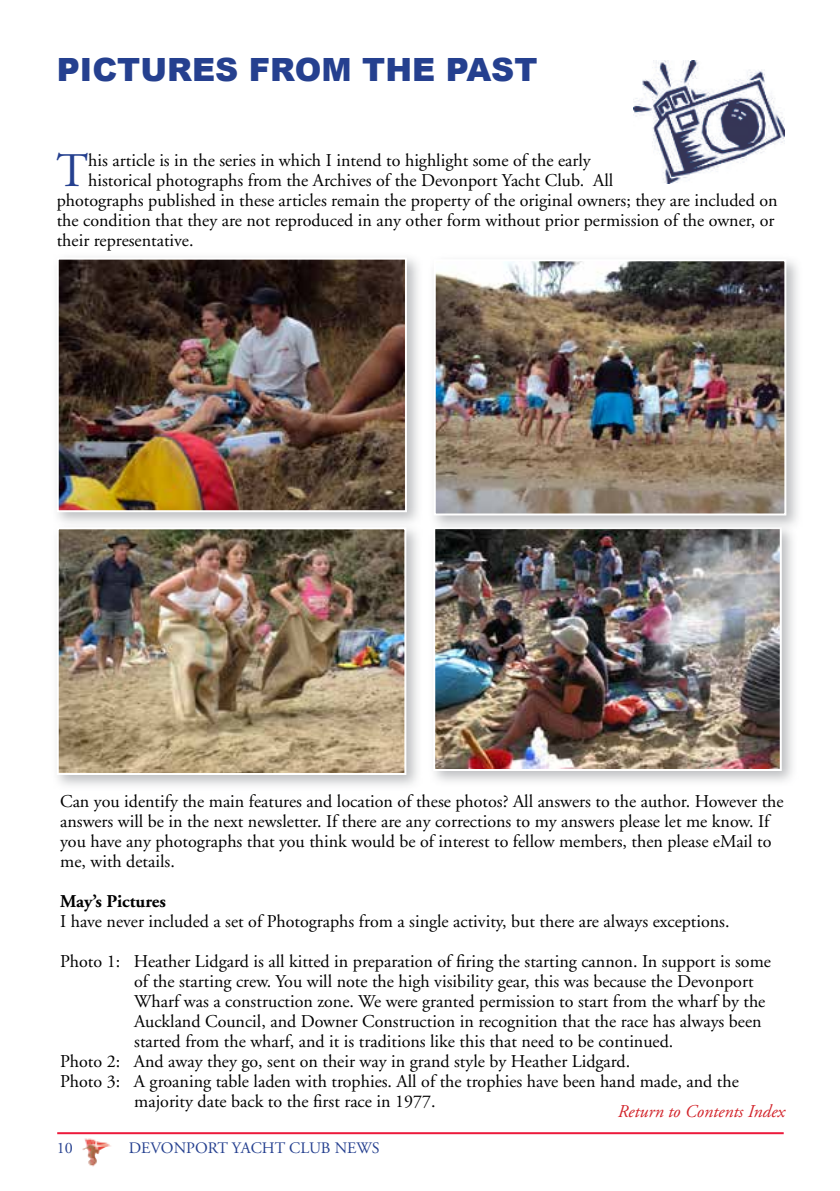
<style>
.page{position:relative;width:840px;height:1191px;background:#fff}
.page>*{position:absolute;margin:0;border:0;box-sizing:border-box;transform-origin:0 0}
.t1{font:48.2px "Adobe Garamond";color:#25408f}
.t2{font:900 32px "Arial";color:#25408f}
.t3{font:18px/20px "Adobe Garamond";color:#000}
.t4{font:italic 18px "Adobe Garamond";color:#d2232a}
.t5{font:700 18px "Adobe Garamond";color:#000}
.t6{font:16px "Adobe Garamond";color:#25408f}
</style>
<div class="page">
<hr style="left:57px;top:1132px;width:726px;height:2px;background:#ed1a3b">
<img style="left:82px;top:1138px;width:29px;height:29px">
<img style="left:633px;top:60px;width:150px;height:124px">
<div style="left:51px;top:252px;width:372px;height:277px;background:#a7a9ac;opacity:.75"></div>
<img style="left:60px;top:261px;width:344px;height:248px">
<div style="left:57px;top:258px;width:350px;height:254px;border:2px solid #fff"></div>
<div style="left:51px;top:522px;width:371px;height:269px;background:#a7a9ac;opacity:.75"></div>
<img style="left:60px;top:530px;width:343px;height:242px">
<div style="left:57px;top:527px;width:349px;height:248px;border:2px solid #fff"></div>
<div style="left:427px;top:522px;width:371px;height:265px;background:#a7a9ac;opacity:.75"></div>
<img style="left:436px;top:532px;width:342px;height:236px">
<div style="left:433px;top:527px;width:348px;height:244px;border:2px solid #fff"></div>
<div style="left:428px;top:254px;width:374px;height:278px;background:#a7a9ac;opacity:.75"></div>
<img style="left:436px;top:262px;width:347px;height:250px">
<div style="left:433px;top:259px;width:353px;height:256px;border:2px solid #fff"></div>
<h2 class="t2" style="left:57px;top:46px;width:482px">PICTURES FROM THE PAST</h2>
<h1 class="t1" style="left:56px;top:145px;width:33px">T</h1>
<p class="t3" style="left:88px;top:151px;width:504px">his article is in the series in which I intend to highlight some of the early</p>
<p class="t3" style="left:88px;top:171px;width:526px">historical photographs from the Archives of the Devonport Yacht Club. All</p>
<p class="t3" style="left:57px;top:191px;width:722px">photographs published in these articles remain the property of the original owners; they are included on</p>
<p class="t3" style="left:57px;top:211px;width:718px">the condition that they are not reproduced in any other form without prior permission of the owner, or</p>
<p class="t3" style="left:57px;top:231px;width:138px">their representative.</p>
<p class="t3" style="left:60px;top:792px;width:724px">Can you identify the main features and location of these photos? All answers to the author. However the answers will be in the next newsletter. If there are any corrections to my answers please let me know. If you have any photographs that you think would be of interest to fellow members, then please eMail to me, with details.</p>
<p class="t5" style="left:60px;top:891px;width:107px">May’s Pictures</p>
<p class="t3" style="left:60px;top:912px;width:670px">I have never included a set of Photographs from a single activity, but there are always exceptions.</p>
<p class="t3" style="left:60px;top:952px;width:712px">Photo 1: Heather Lidgard is all kitted in preparation of firing the starting cannon. In support is some</p>
<p class="t3" style="left:134px;top:972px;width:620px">of the starting crew. You will note the high visibility gear, this was because the Devonport</p>
<p class="t3" style="left:134px;top:992px;width:632px">Wharf was a construction zone. We were granted permission to start from the wharf by the</p>
<p class="t3" style="left:134px;top:1012px;width:628px">Auckland Council, and Downer Construction in recognition that the race has always been</p>
<p class="t3" style="left:134px;top:1032px;width:540px">started from the wharf, and it is traditions like this that need to be continued.</p>
<p class="t3" style="left:60px;top:1052px;width:571px">Photo 2: And away they go, sent on their way in grand style by Heather Lidgard.</p>
<p class="t3" style="left:60px;top:1072px;width:679px">Photo 3: A groaning table laden with trophies. All of the trophies have been hand made, and the</p>
<p class="t3" style="left:134px;top:1092px;width:303px">majority date back to the first race in 1977.</p>
<p class="t4" style="left:617px;top:1101px;width:168px">Return to Contents Index</p>
<p class="t6" style="left:57px;top:1139px;width:17px">10</p>
<p class="t6" style="left:129px;top:1139px;width:252px">DEVONPORT YACHT CLUB NEWS</p>
</div>
